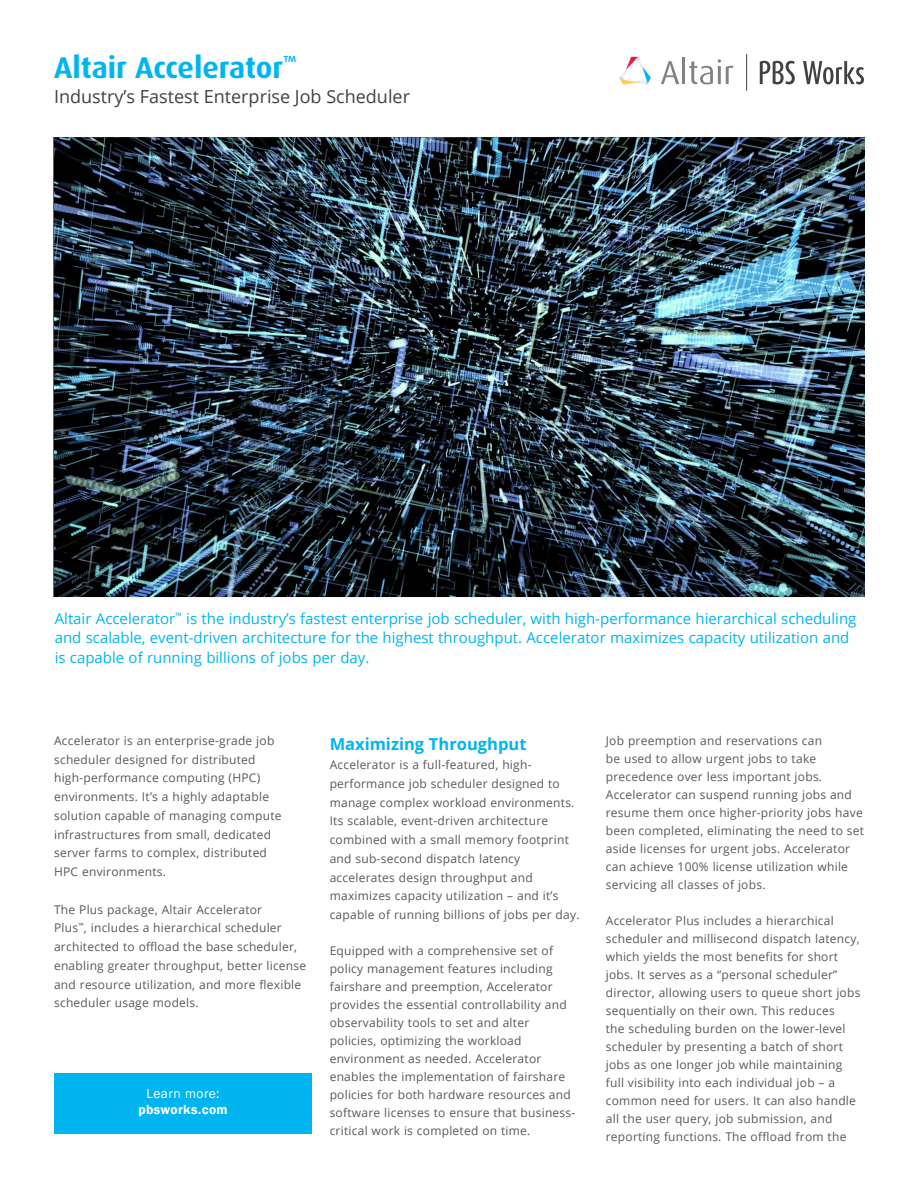
<style>
.page{position:relative;width:918px;height:1188px;background:#fff}
.page>*{position:absolute;margin:0;border:0;box-sizing:border-box;transform-origin:0 0}
.t1{font:700 30px "Dax";color:#00b5ef}
.t2{font:18px "Open Sans";color:#414042}
.t3{font:700 16.5px "Open Sans";color:#00b5ef}
.t4{font:15px/19.5px "Open Sans";color:#00b5ef}
.t5{font:600 13.5px "Franklin Gothic";letter-spacing:.03em;color:#fff}
.t6{font:13.5px "Franklin Gothic";letter-spacing:.03em;color:#fff}
.t7{font:12px/18px "Open Sans";letter-spacing:.02em;color:#58595b}
</style>
<div class="page">
<div style="left:54px;top:1074px;width:258px;height:60px;background:#00b5ef"></div>
<svg style="left:661px;top:61px;width:18px;height:23px"></svg>
<hr style="left:682px;top:58px;width:3px;height:26px;background:#808285">
<svg style="left:689px;top:59px;width:44px;height:25px"></svg>
<svg style="left:619px;top:57px;width:32px;height:28px"></svg>
<hr style="left:746px;top:54px;width:1px;height:37px;background:#414042">
<svg style="left:760px;top:61px;width:35px;height:23px"></svg>
<svg style="left:803px;top:61px;width:61px;height:23px"></svg>
<img style="left:55px;top:137px;width:809px;height:460px">
<h1 class="t1" style="left:54px;top:50px;width:244px">Altair Accelerator<sup>™</sup></h1>
<h2 class="t2" style="left:54px;top:84px;width:358px">Industry’s Fastest Enterprise Job Scheduler</h2>
<p class="t4" style="left:55px;top:608px;width:803px">Altair Accelerator<sup>™</sup> is the industry’s fastest enterprise job scheduler, with high-performance hierarchical scheduling and scalable, event-driven architecture for the highest throughput. Accelerator maximizes capacity utilization and is capable of running billions of jobs per day.</p>
<p class="t7" style="left:54px;top:731px;width:229px;line-height:18.8px">Accelerator is an enterprise-grade job scheduler designed for distributed high-performance computing (HPC) environments. It’s a highly adaptable solution capable of managing compute infrastructures from small, dedicated server farms to complex, distributed HPC environments.</p>
<p class="t7" style="left:54px;top:900px;width:254px;line-height:18.8px">The Plus package, Altair Accelerator<br>Plus<sup>™</sup>, includes a hierarchical scheduler architected to offload the base scheduler, enabling greater throughput, better license and resource utilization, and more flexible scheduler usage models.</p>
<p class="t6" style="left:147px;top:1085px;width:75px">Learn more:</p>
<p class="t5" style="left:138px;top:1101px;width:91px">pbsworks.com</p>
<h3 class="t3" style="left:330px;top:733px;width:198px">Maximizing Throughput</h3>
<p class="t7" style="left:330px;top:755px;width:251px;line-height:18.8px">Accelerator is a full-featured, high&shy;performance job scheduler designed to manage complex workload environments.<br>Its scalable, event-driven architecture combined with a small memory footprint and sub-second dispatch latency accelerates design throughput and maximizes capacity utilization – and it’s capable of running billions of jobs per day.</p>
<p class="t7" style="left:330px;top:942px;width:247px">Equipped with a comprehensive set of policy management features including fairshare and preemption, Accelerator provides the essential controllability and observability tools to set and alter policies, optimizing the workload environment as needed. Accelerator enables the implementation of fairshare policies for both hardware resources and software licenses to ensure that business&shy;critical work is completed on time.</p>
<p class="t7" style="left:606px;top:731px;width:260px">Job preemption and reservations can<br>be used to allow urgent jobs to take precedence over less important jobs.<br>Accelerator can suspend running jobs and resume them once higher-priority jobs have been completed, eliminating the need to set aside licenses for urgent jobs. Accelerator can achieve 100% license utilization while servicing all classes of jobs.</p>
<p class="t7" style="left:606px;top:911px;width:256px">Accelerator Plus includes a hierarchical scheduler and millisecond dispatch latency, which yields the most benefits for short jobs. It serves as a “personal scheduler” director, allowing users to queue short jobs sequentially on their own. This reduces<br>the scheduling burden on the lower-level scheduler by presenting a batch of short jobs as one longer job while maintaining full visibility into each individual job – a common need for users. It can also handle all the user query, job submission, and reporting functions. The offload from the</p>
</div>
